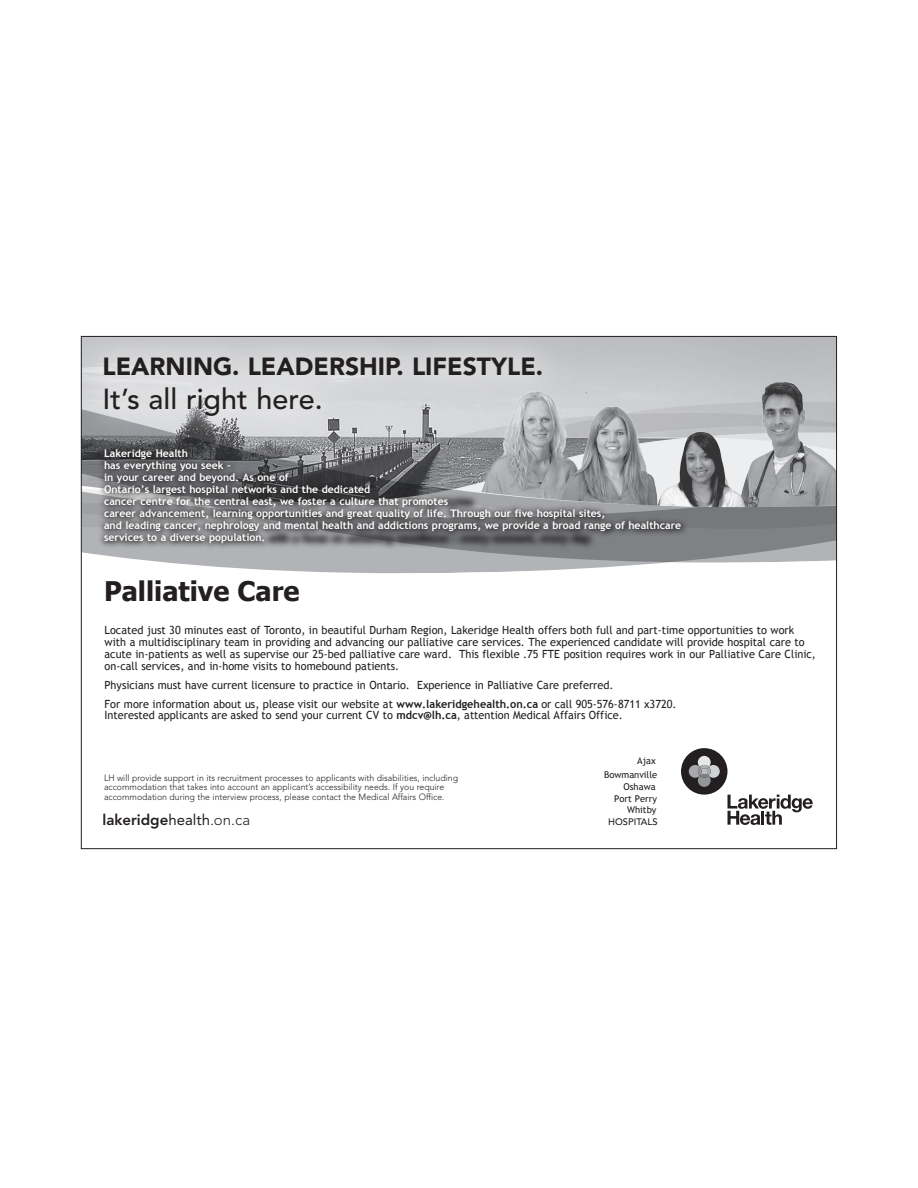
<style>
.page{position:relative;width:918px;height:1188px;background:#fff}
.page>*{position:absolute;margin:0;border:0;box-sizing:border-box;transform-origin:0 0}
.t1{font:500 28.8px "Avenir";color:#231f20}
.t2{font:700 27px "Tahoma";color:#231f20}
.t3{font:900 24.6px "Avenir";color:#231f20}
.t4{font:800 15px "Avenir";color:#231f20}
.t5{font:11.25px/12px "Trebuchet MS";color:#231f20}
.t6{font:700 10.5px/12px "Trebuchet MS";color:#fff}
.t7{font:9.45px/11.7px "Trebuchet MS";color:#231f20;text-align:right}
.t8{font:500 9.45px "Avenir";color:#231f20}
.t9{font:9.3px "Trebuchet MS";color:#221e1f}
.t10{font:300 9px/9.8px "Avenir";color:#231f20}
.s1{font-weight:700}
.s2{font-weight:400}
.s3{font-weight:300}
</style>
<div class="page">
<svg style="left:118px;top:557px;width:717px;height:17px;fill:#b1b3b6"></svg>
<svg style="left:83px;top:446px;width:752px;height:111px;background:#8e9194"></svg>
<div style="left:74px;top:326px;width:497px;height:120px;background:#fff;opacity:.5"></div>
<img style="left:472px;top:348px;width:363px;height:161px">
<div style="left:54px;top:325px;width:27px;height:324px;background:#fff"></div>
<svg style="left:98px;top:443px;width:591px;height:108px;background:#757678"></svg>
<div style="left:681px;top:748px;width:47px;height:47px;background:#231f20;border-radius:50%"></div>
<svg style="left:689px;top:756px;width:31px;height:31px"></svg>
<svg style="left:728px;top:795px;width:85px;height:30px"></svg>
<h3 class="t3" style="left:103px;top:351px;width:442px">LEARNING. LEADERSHIP. LIFESTYLE.</h3>
<h1 class="t1" style="left:103px;top:382px;width:222px">It’s all right here.</h1>
<p class="t6" style="left:104px;top:447px;width:579px">Lakeridge Health<br>has everything you seek –<br>in your career and beyond. As one of<br>Ontario’s largest hospital networks and the dedicated<br>cancer centre for the central east, we foster a culture that promotes<br>career advancement, learning opportunities and great quality of life. Through our five hospital sites,<br>and leading cancer, nephrology and mental health and addictions programs, we provide a broad range of healthcare services to a diverse population.</p>
<h2 class="t2" style="left:104px;top:572px;width:197px">Palliative Care</h2>
<p class="t5" style="left:105px;top:624px;width:713px">Located just 30 minutes east of Toronto, in beautiful Durham Region, Lakeridge Health offers both full and part-time opportunities to work with a multidisciplinary team in providing and advancing our palliative care services. The experienced candidate will provide hospital care to acute in-patients as well as supervise our 25-bed palliative care ward. This flexible .75 FTE position requires work in our Palliative Care Clinic, on-call services, and in-home visits to homebound patients.</p>
<p class="t5" style="left:105px;top:676px;width:573px;line-height:18.8px">Physicians must have current licensure to practice in Ontario. Experience in Palliative Care preferred.<br>For more information about us, please visit our website at <span class="s1">www.lakeridgehealth.on.ca</span> or call 905-576-8711 x3720.</p>
<p class="t5" style="left:105px;top:710px;width:520px">Interested applicants are asked to send your current CV to <span class="s1">mdcv@lh.ca</span>, attention Medical Affairs Office.</p>
<p class="t10" style="left:104px;top:773px;width:356px">LH will provide support in its recruitment processes to applicants with disabilities, including accommodation that takes into account an applicant’s accessibility needs. If you require accommodation during the interview process, please contact the Medical Affairs Office.</p>
<h3 class="t4" style="left:103px;top:811px;width:149px">lakeridge<span class="s2">health</span><span class="s3">.on.ca</span></h3>
<p class="t9" style="left:637px;top:755px;width:20px">Ajax</p>
<p class="t7" style="left:604px;top:769px;width:55px">Bowmanville<br>Oshawa<br>Port Perry<br>Whitby</p>
<p class="t8" style="left:608px;top:816px;width:51px">HOSPITALS</p>
</div>
